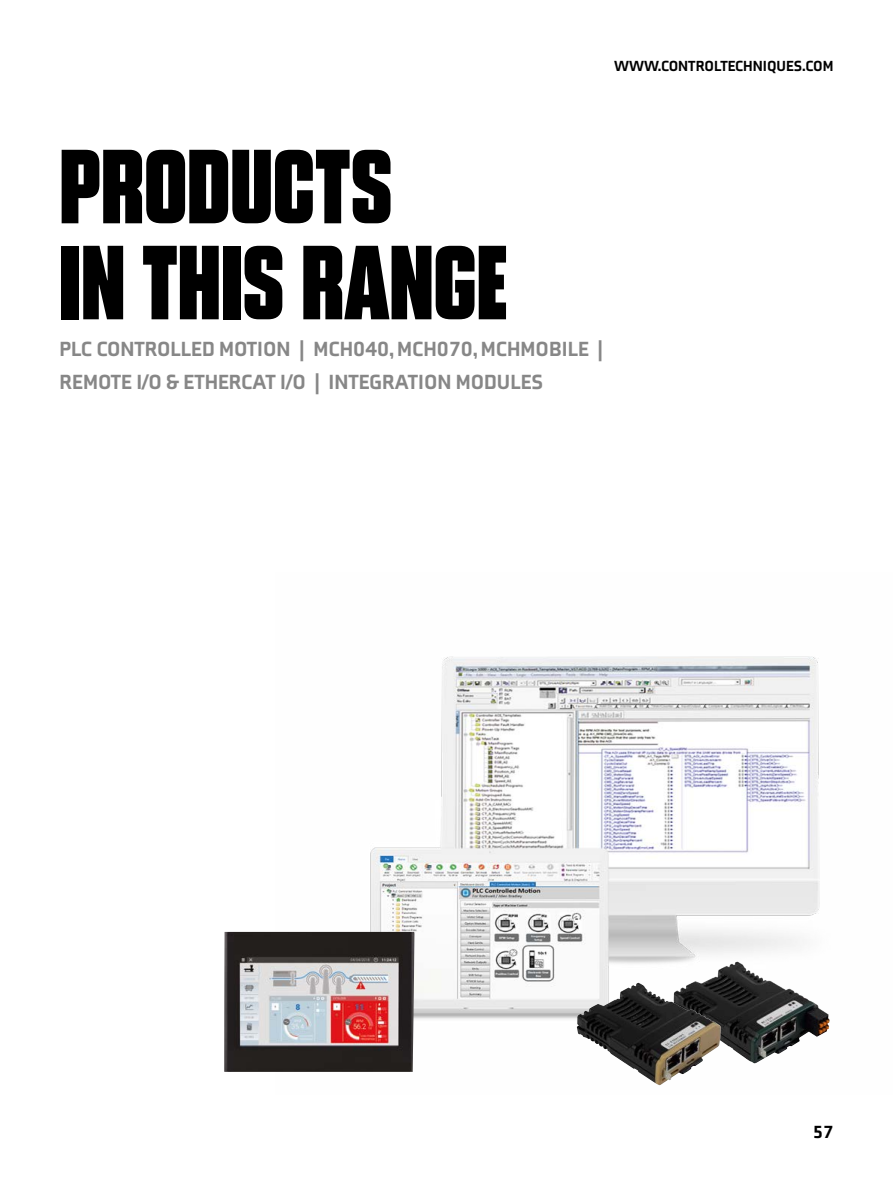
<style>
.page{position:relative;width:893px;height:1191px;background:#fff}
.page>*{position:absolute;margin:0;border:0;box-sizing:border-box;transform-origin:0 0}
.t1{font:105px/96px "Blunt Con";color:#000}
.t2{font:900 21px/33px "Axia";color:#878787}
.t3{font:900 18px "Axia";color:#000}
.t4{font:900 15px "Axia";color:#000}
</style>
<div class="page">
<img style="left:276px;top:656px;width:544px;height:430px">
<img style="left:224px;top:932px;width:191px;height:139px">
<img style="left:673px;top:961px;width:157px;height:103px">
<img style="left:577px;top:983px;width:144px;height:102px">
<p class="t4" style="left:614px;top:56px;width:221px">WWW.CONTROLTECHNIQUES.COM</p>
<h1 class="t1" style="left:60px;top:140px;width:449px">PRODUCTS<br>IN THIS RANGE</h1>
<p class="t2" style="left:60px;top:332px;width:545px">PLC CONTROLLED MOTION | MCH040, MCH070, MCHMOBILE |<br>REMOTE I/O &amp; ETHERCAT I/O | INTEGRATION MODULES</p>
<p class="t3" style="left:813px;top:1121px;width:22px">57</p>
</div>
